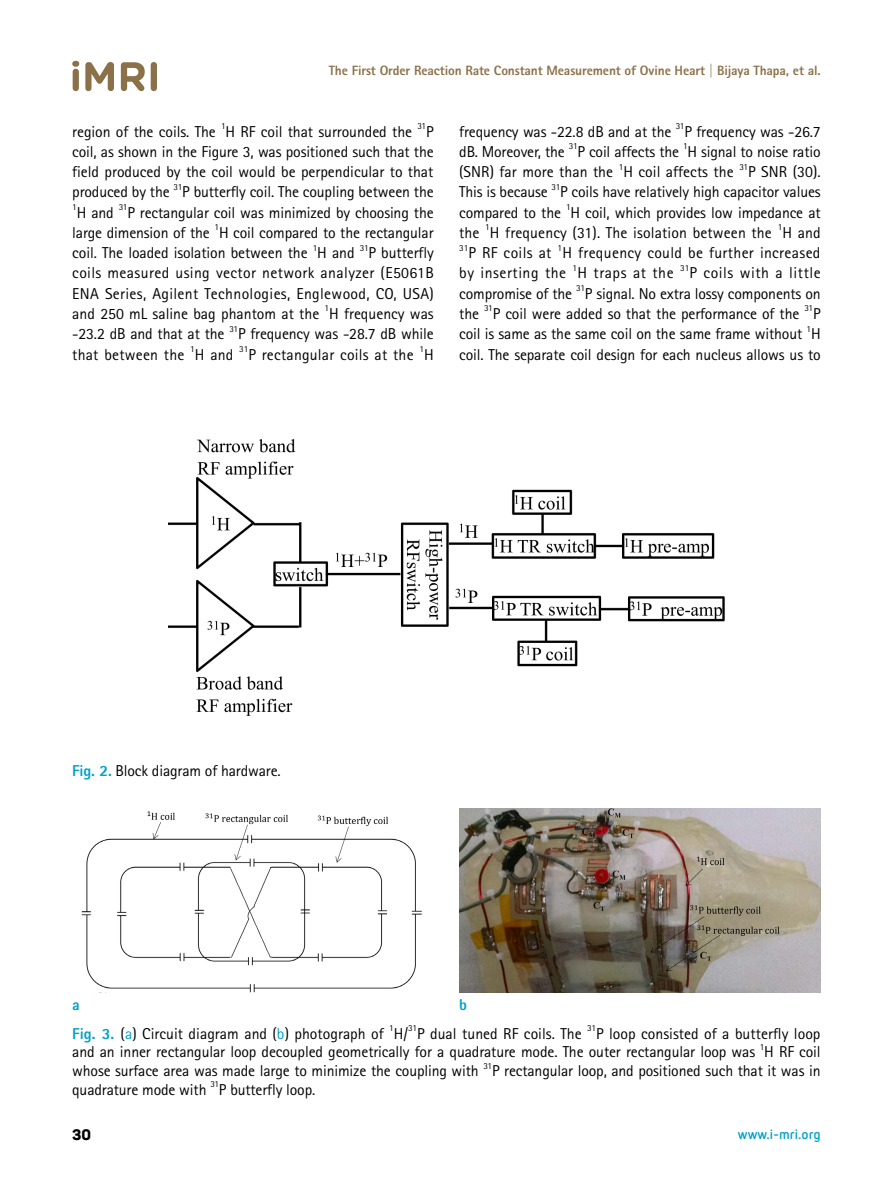
<style>
.page{position:relative;width:893px;height:1191px;background:#fff}
.page>*{position:absolute;margin:0;border:0;box-sizing:border-box;transform-origin:0 0}
.t1{font:15.75px/20.2px "Rotis Sans Serif Std";letter-spacing:-.01em;color:#000}
.t2{font:15.75px/20.2px "Rotis Sans Serif Std";letter-spacing:.02em;color:#000}
.t3{font:15.75px "Rotis Sans Serif Std";letter-spacing:.01em;color:#000}
.t4{font:15.75px "Rotis Sans Serif Std";letter-spacing:.015em;color:#000}
.t5{font:15.75px "Rotis Sans Serif Std";letter-spacing:.035em;color:#000}
.t6{font:800 15.75px "Rotis Sans Serif Std";color:#00a0c8}
.t7{font:800 15px "Panton";color:#000}
.t8{font:800 13.5px "Rotis Sans Serif Std";letter-spacing:-.01em;color:#8b7149}
.t9{font:700 13.5px "Netto Pro";color:#00a0c8}
.t10{font:9.15px "Rotis Sans Serif Std";letter-spacing:-.045em;color:#000}
.s1{font-weight:800;color:#00a0c8}
.s2{color:#00a0c8}
</style>
<div class="page">
<svg style="left:72px;top:61px;width:7px;height:30px"></svg>
<svg style="left:85px;top:62px;width:29px;height:29px"></svg>
<svg style="left:121px;top:62px;width:24px;height:29px"></svg>
<svg style="left:151px;top:62px;width:6px;height:29px"></svg>
<img style="left:169px;top:439px;width:555px;height:277px">
<img style="left:81px;top:812px;width:341px;height:180px">
<img style="left:459px;top:808px;width:362px;height:184px">
<div style="left:98px;top:812px;width:20px;height:23px;background:#fff"></div>
<p class="t8" style="left:329px;top:62px;width:493px">The First Order Reaction Rate Constant Measurement of Ovine Heart | Bijaya Thapa, et al.</p>
<p class="t1" style="left:72px;top:121px;width:145px">region of the coils. The</p>
<p class="t10" style="left:221px;top:121px;width:6px">1</p>
<p class="t1" style="left:226px;top:121px;width:188px">H RF coil that surrounded the</p>
<p class="t10" style="left:417px;top:121px;width:10px">31</p>
<p class="t1" style="left:72px;top:121px;width:363px;text-align:justify;text-indent:354px">P coil, as shown in the Figure 3, was positioned such that the field produced by the coil would be perpendicular to that produced by the</p>
<p class="t10" style="left:174px;top:181px;width:10px">31</p>
<p class="t1" style="left:182px;top:182px;width:253px">P butterfly coil. The coupling between the</p>
<p class="t10" style="left:72px;top:202px;width:6px">1</p>
<p class="t1" style="left:77px;top:202px;width:39px">H and</p>
<p class="t10" style="left:119px;top:202px;width:10px">31</p>
<p class="t1" style="left:72px;top:202px;width:363px;text-indent:55px">P rectangular coil was minimized by choosing the large dimension of the</p>
<p class="t10" style="left:215px;top:222px;width:6px">1</p>
<p class="t1" style="left:72px;top:222px;width:363px;text-indent:147px">H coil compared to the rectangular coil. The loaded isolation between the</p>
<p class="t10" style="left:313px;top:242px;width:6px">1</p>
<p class="t1" style="left:317px;top:243px;width:39px">H and</p>
<p class="t10" style="left:360px;top:242px;width:10px">31</p>
<p class="t1" style="left:72px;top:243px;width:363px;text-align:justify;text-indent:296px">P butterfly coils measured using vector network analyzer (E5061B ENA Series, Agilent Technologies, Englewood, CO, USA) and 250 mL saline bag phantom at the</p>
<p class="t10" style="left:325px;top:303px;width:6px">1</p>
<p class="t1" style="left:329px;top:303px;width:106px">H frequency was</p>
<p class="t1" style="left:72px;top:324px;width:154px">-23.2 dB and that at the</p>
<p class="t10" style="left:229px;top:323px;width:10px">31</p>
<p class="t1" style="left:238px;top:324px;width:197px">P frequency was -28.7 dB while</p>
<p class="t4" style="left:72px;top:345px;width:114px">that between the</p>
<p class="t10" style="left:190px;top:343px;width:6px">1</p>
<p class="t1" style="left:195px;top:344px;width:40px">H and</p>
<p class="t10" style="left:239px;top:343px;width:10px">31</p>
<p class="t4" style="left:248px;top:345px;width:167px">P rectangular coils at the</p>
<p class="t10" style="left:419px;top:343px;width:6px">1</p>
<p class="t1" style="left:424px;top:344px;width:11px">H</p>
<p class="t1" style="left:459px;top:121px;width:214px">frequency was -22.8 dB and at the</p>
<p class="t10" style="left:676px;top:121px;width:10px">31</p>
<p class="t1" style="left:684px;top:121px;width:138px">P frequency was -26.7</p>
<p class="t1" style="left:459px;top:141px;width:107px">dB. Moreover, the</p>
<p class="t10" style="left:569px;top:141px;width:10px">31</p>
<p class="t1" style="left:577px;top:141px;width:103px">P coil affects the</p>
<p class="t10" style="left:683px;top:141px;width:6px">1</p>
<p class="t1" style="left:688px;top:141px;width:135px">H signal to noise ratio</p>
<p class="t1" style="left:459px;top:162px;width:155px">(SNR) far more than the</p>
<p class="t10" style="left:619px;top:161px;width:6px">1</p>
<p class="t1" style="left:623px;top:162px;width:112px">H coil affects the</p>
<p class="t10" style="left:739px;top:161px;width:10px">31</p>
<p class="t1" style="left:748px;top:162px;width:74px">P SNR (30).</p>
<p class="t1" style="left:459px;top:182px;width:90px">This is because</p>
<p class="t10" style="left:552px;top:181px;width:10px">31</p>
<p class="t1" style="left:459px;top:182px;width:363px;text-indent:101px">P coils have relatively high capacitor values compared to the</p>
<p class="t10" style="left:566px;top:202px;width:6px">1</p>
<p class="t1" style="left:571px;top:202px;width:252px">H coil, which provides low impedance at</p>
<p class="t1" style="left:459px;top:222px;width:22px">the</p>
<p class="t10" style="left:485px;top:222px;width:6px">1</p>
<p class="t3" style="left:490px;top:223px;width:283px">H frequency (31). The isolation between the</p>
<p class="t10" style="left:778px;top:222px;width:6px">1</p>
<p class="t1" style="left:782px;top:222px;width:40px">H and</p>
<p class="t10" style="left:459px;top:242px;width:11px">31</p>
<p class="t2" style="left:468px;top:243px;width:85px">P RF coils at</p>
<p class="t10" style="left:558px;top:242px;width:6px">1</p>
<p class="t2" style="left:459px;top:243px;width:363px;text-indent:103px">H frequency could be further increased by inserting the</p>
<p class="t10" style="left:573px;top:262px;width:6px">1</p>
<p class="t5" style="left:577px;top:264px;width:98px">H traps at the</p>
<p class="t10" style="left:680px;top:262px;width:11px">31</p>
<p class="t5" style="left:689px;top:264px;width:133px">P coils with a little</p>
<p class="t1" style="left:459px;top:283px;width:115px">compromise of the</p>
<p class="t10" style="left:576px;top:283px;width:10px">31</p>
<p class="t1" style="left:585px;top:283px;width:237px">P signal. No extra lossy components on</p>
<p class="t1" style="left:459px;top:303px;width:21px">the</p>
<p class="t10" style="left:484px;top:303px;width:10px">31</p>
<p class="t1" style="left:493px;top:303px;width:308px">P coil were added so that the performance of the</p>
<p class="t10" style="left:804px;top:303px;width:10px">31</p>
<p class="t1" style="left:813px;top:303px;width:9px">P</p>
<p class="t1" style="left:459px;top:324px;width:345px">coil is same as the same coil on the same frame without</p>
<p class="t10" style="left:807px;top:323px;width:6px">1</p>
<p class="t1" style="left:459px;top:324px;width:363px;text-align:right">H<br>coil. The separate coil design for each nucleus allows us to</p>
<p class="t1" style="left:72px;top:760px;width:210px"><span class="s1">Fig. 2.</span> Block diagram of hardware.</p>
<p class="t6" style="left:72px;top:994px;width:9px">a</p>
<p class="t6" style="left:459px;top:994px;width:9px">b</p>
<p class="t1" style="left:72px;top:1023px;width:313px"><span class="s1">Fig. 3.</span> (<span class="s2">a</span>) Circuit diagram and (<span class="s2">b</span>) photograph of</p>
<p class="t10" style="left:389px;top:1022px;width:6px">1</p>
<p class="t1" style="left:394px;top:1023px;width:16px">H/</p>
<p class="t10" style="left:408px;top:1022px;width:10px">31</p>
<p class="t1" style="left:417px;top:1023px;width:166px">P dual tuned RF coils. The</p>
<p class="t10" style="left:587px;top:1022px;width:10px">31</p>
<p class="t1" style="left:72px;top:1024px;width:750px;line-height:18.8px;text-indent:524px">P loop consisted of a butterfly loop and an inner rectangular loop decoupled geometrically for a quadrature mode. The outer rectangular loop was</p>
<p class="t10" style="left:760px;top:1041px;width:6px">1</p>
<p class="t1" style="left:764px;top:1042px;width:58px">H RF coil</p>
<p class="t1" style="left:72px;top:1060px;width:408px">whose surface area was made large to minimize the coupling with</p>
<p class="t10" style="left:483px;top:1060px;width:10px">31</p>
<p class="t1" style="left:492px;top:1060px;width:330px">P rectangular loop, and positioned such that it was in</p>
<p class="t1" style="left:72px;top:1079px;width:136px">quadrature mode with</p>
<p class="t10" style="left:210px;top:1079px;width:10px">31</p>
<p class="t1" style="left:219px;top:1079px;width:98px">P butterfly loop.</p>
<p class="t7" style="left:72px;top:1125px;width:20px">30</p>
<p class="t9" style="left:738px;top:1124px;width:84px">www.i-mri.org</p>
</div>
